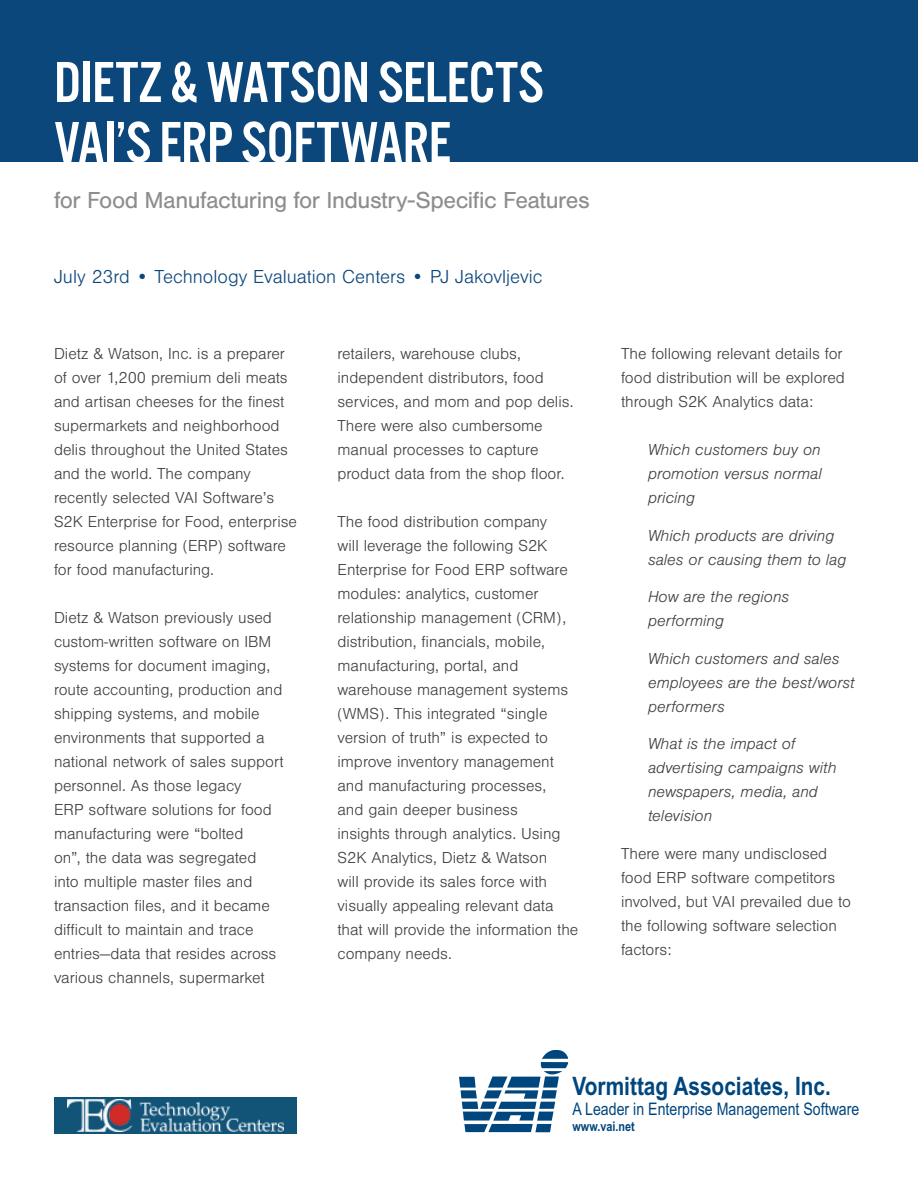
<style>
.page{position:relative;width:918px;height:1188px;background:#fff}
.page>*{position:absolute;margin:0;border:0;box-sizing:border-box;transform-origin:0 0}
.t1{font:60px/60px "Alternate Got No 3 D";letter-spacing:-.01em;color:#fff}
.t2{font:700 25.5px "Arial Narrow";color:#00467e}
.t3{font:24px "Nimbus San";letter-spacing:-.02em;color:#8d8d8d}
.t4{font:300 19.5px "Nimbus San";color:#0c477c}
.t5{font:17.25px "Arial Narrow";color:#00467e}
.t6{font:300 16.5px/24px "Nimbus San";color:#403f3f}
.t7{font:italic 300 16.5px/24px "Nimbus San";color:#403f3f}
.t8{font:700 13.2px "Arial Narrow";color:#00467e}
</style>
<div class="page">
<div style="left:0;top:0;width:918px;height:161px;background:#0c477c"></div>
<svg style="left:459px;top:1051px;width:109px;height:81px"></svg>
<div style="left:54px;top:1098px;width:243px;height:36px;background:#125378"></div>
<img style="left:68px;top:1100px;width:216px;height:32px">
<h1 class="t1" style="left:54px;top:54px;width:491px">DIETZ &amp; WATSON SELECTS<br>VAI’S ERP SOFTWARE</h1>
<h3 class="t3" style="left:54px;top:186px;width:537px">for Food Manufacturing for Industry-Specific Features</h3>
<p class="t4" style="left:54px;top:267px;width:490px">July 23rd • Technology Evaluation Centers • PJ Jakovljevic</p>
<p class="t6" style="left:54px;top:342px;width:245px">Dietz &amp; Watson, Inc. is a preparer of over 1,200 premium deli meats and artisan cheeses for the finest supermarkets and neighborhood delis throughout the United States and the world. The company recently selected VAI Software’s<br>S2K Enterprise for Food, enterprise resource planning (ERP) software for food manufacturing.</p>
<p class="t6" style="left:54px;top:606px;width:231px">Dietz &amp; Watson previously used custom-written software on IBM systems for document imaging, route accounting, production and shipping systems, and mobile environments that supported a national network of sales support personnel. As those legacy<br>ERP software solutions for food manufacturing were “bolted<br>on”, the data was segregated into multiple master files and transaction files, and it became difficult to maintain and trace entries—data that resides across various channels, supermarket</p>
<p class="t6" style="left:338px;top:342px;width:237px">retailers, warehouse clubs, independent distributors, food services, and mom and pop delis.<br>There were also cumbersome manual processes to capture product data from the shop floor.</p>
<p class="t6" style="left:338px;top:510px;width:242px">The food distribution company<br>will leverage the following S2K<br>Enterprise for Food ERP software modules: analytics, customer relationship management (CRM), distribution, financials, mobile, manufacturing, portal, and warehouse management systems (WMS). This integrated “single version of truth” is expected to improve inventory management and manufacturing processes,<br>and gain deeper business<br>insights through analytics. Using<br>S2K Analytics, Dietz &amp; Watson<br>will provide its sales force with visually appealing relevant data that will provide the information the company needs.</p>
<p class="t6" style="left:621px;top:342px;width:225px">The following relevant details for food distribution will be explored through S2K Analytics data:</p>
<p class="t7" style="left:648px;top:438px;width:175px;text-align:justify">Which customers buy on promotion versus normal pricing</p>
<p class="t7" style="left:648px;top:524px;width:200px">Which products are driving sales or causing them to lag</p>
<p class="t7" style="left:648px;top:585px;width:143px">How are the regions performing</p>
<p class="t7" style="left:648px;top:647px;width:208px">Which customers and sales employees are the best/worst performers</p>
<p class="t7" style="left:648px;top:732px;width:190px">What is the impact of advertising campaigns with newspapers, media, and television</p>
<p class="t6" style="left:621px;top:842px;width:232px">There were many undisclosed food ERP software competitors involved, but VAI prevailed due to the following software selection factors:</p>
<h2 class="t2" style="left:573px;top:1071px;width:260px">Vormittag Associates, Inc.</h2>
<p class="t5" style="left:573px;top:1097px;width:288px">A Leader in Enterprise Management Software</p>
<p class="t8" style="left:573px;top:1119px;width:64px">www.vai.net</p>
</div>
